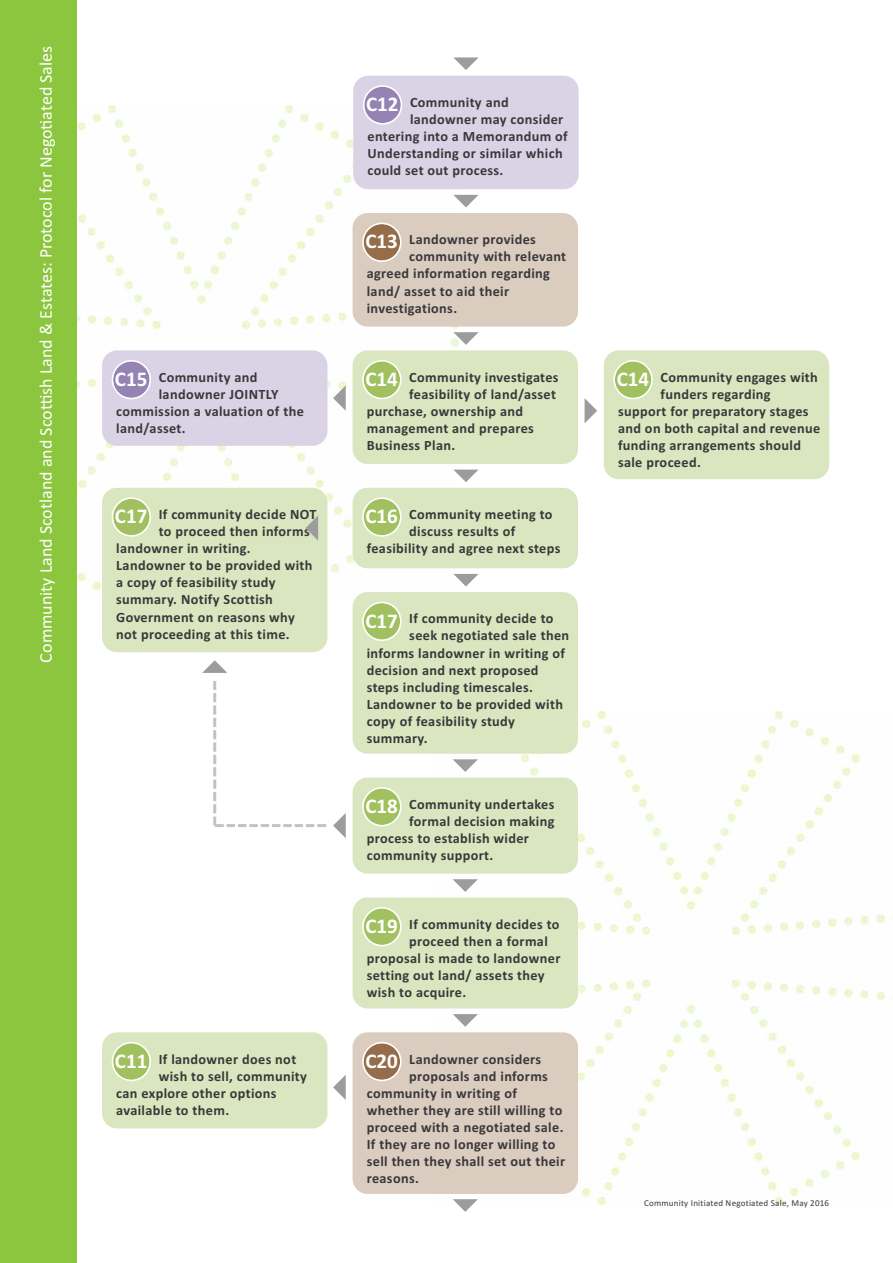
<style>
.page{position:relative;width:893px;height:1263px;background:#fff}
.page>*{position:absolute;margin:0;border:0;box-sizing:border-box;transform-origin:0 0}
.t1{font:700 21px "Calibri";color:#fff}
.t2{font:18px "Calibri";color:#fff}
.t3{font:700 14.25px/17.1px "Calibri";letter-spacing:.025em;color:#39383a}
.t4{font:9px "Calibri";letter-spacing:.025em;color:#39383a}
</style>
<div class="page">
<img style="left:77px;top:106px;width:382px;height:492px">
<img style="left:432px;top:711px;width:461px;height:493px">
<div style="left:353px;top:76px;width:226px;height:113px;background:#dad3e5;border-radius:15px"></div>
<svg style="left:363px;top:85px;width:39px;height:40px"></svg>
<svg style="left:453px;top:57px;width:26px;height:13px"></svg>
<div style="left:353px;top:213px;width:225px;height:114px;background:#dbccc0;border-radius:15px"></div>
<svg style="left:362px;top:223px;width:40px;height:39px"></svg>
<svg style="left:453px;top:195px;width:26px;height:12px"></svg>
<svg style="left:453px;top:332px;width:26px;height:13px"></svg>
<div style="left:353px;top:350px;width:225px;height:114px;background:#dae6bf;border-radius:15px"></div>
<svg style="left:362px;top:360px;width:40px;height:39px"></svg>
<div style="left:604px;top:350px;width:225px;height:129px;background:#dae6bf;border-radius:15px"></div>
<svg style="left:613px;top:360px;width:40px;height:39px"></svg>
<div style="left:102px;top:350px;width:225px;height:96px;background:#dad3e5;border-radius:15px"></div>
<svg style="left:112px;top:360px;width:39px;height:39px"></svg>
<svg style="left:453px;top:470px;width:25px;height:12px"></svg>
<div style="left:353px;top:488px;width:225px;height:80px;background:#dae6bf;border-radius:15px"></div>
<svg style="left:362px;top:497px;width:40px;height:40px"></svg>
<div style="left:102px;top:488px;width:225px;height:164px;background:#dae6bf;border-radius:15px"></div>
<svg style="left:112px;top:497px;width:39px;height:40px"></svg>
<div style="left:353px;top:592px;width:225px;height:162px;background:#dae6bf;border-radius:15px"></div>
<svg style="left:362px;top:602px;width:40px;height:39px"></svg>
<svg style="left:453px;top:574px;width:26px;height:12px"></svg>
<svg style="left:453px;top:759px;width:25px;height:13px"></svg>
<div style="left:353px;top:777px;width:225px;height:97px;background:#dae6bf;border-radius:15px"></div>
<svg style="left:362px;top:787px;width:40px;height:39px"></svg>
<svg style="left:453px;top:879px;width:25px;height:13px"></svg>
<div style="left:353px;top:897px;width:225px;height:111px;background:#dae6bf;border-radius:15px"></div>
<svg style="left:362px;top:907px;width:40px;height:39px"></svg>
<div style="left:353px;top:1032px;width:225px;height:162px;background:#dbccc0;border-radius:15px"></div>
<svg style="left:362px;top:1042px;width:40px;height:39px"></svg>
<svg style="left:453px;top:1014px;width:25px;height:13px"></svg>
<svg style="left:453px;top:1199px;width:25px;height:13px"></svg>
<svg style="left:333px;top:385px;width:13px;height:26px"></svg>
<svg style="left:305px;top:516px;width:13px;height:25px"></svg>
<svg style="left:585px;top:398px;width:12px;height:25px"></svg>
<svg style="left:333px;top:813px;width:13px;height:25px"></svg>
<svg style="left:213px;top:681px;width:113px;height:146px"></svg>
<svg style="left:202px;top:660px;width:25px;height:13px"></svg>
<div style="left:102px;top:1032px;width:225px;height:96px;background:#dae6bf;border-radius:15px"></div>
<svg style="left:112px;top:1042px;width:39px;height:39px"></svg>
<svg style="left:333px;top:1075px;width:13px;height:25px"></svg>
<div style="left:0;top:0;width:77px;height:1263px;background:#8cc63e"></div>
<p class="t2" style="left:35px;top:662px;width:618px;rotate:-90deg">Community Land Scotland and Scottish Land &amp; Estates: Protocol for Negotiated Sales</p>
<p class="t3" style="left:410px;top:93px;width:100px">Community and</p>
<p class="t3" style="left:410px;top:110px;width:155px">landowner may consider</p>
<p class="t3" style="left:367px;top:128px;width:202px">entering into a Memorandum of</p>
<p class="t3" style="left:367px;top:145px;width:197px">Understanding or similar which</p>
<p class="t3" style="left:367px;top:162px;width:137px">could set out process.</p>
<h1 class="t1" style="left:366px;top:92px;width:34px">C12</h1>
<p class="t3" style="left:409px;top:231px;width:128px">Landowner provides</p>
<p class="t3" style="left:409px;top:248px;width:158px">community with relevant</p>
<p class="t3" style="left:367px;top:265px;width:185px">agreed information regarding</p>
<p class="t3" style="left:367px;top:282px;width:144px">land/ asset to aid their</p>
<p class="t3" style="left:367px;top:299px;width:92px">investigations.</p>
<h1 class="t1" style="left:365px;top:229px;width:34px">C13</h1>
<h1 class="t1" style="left:365px;top:366px;width:34px">C14</h1>
<p class="t3" style="left:660px;top:368px;width:159px">Community engages with</p>
<p class="t3" style="left:660px;top:385px;width:112px">funders regarding</p>
<p class="t3" style="left:618px;top:402px;width:192px">support for preparatory stages</p>
<p class="t3" style="left:618px;top:419px;width:204px">and on both capital and revenue</p>
<p class="t3" style="left:618px;top:436px;width:185px">funding arrangements should</p>
<p class="t3" style="left:618px;top:454px;width:84px">sale proceed.</p>
<p class="t3" style="left:159px;top:368px;width:100px">Community and</p>
<h1 class="t1" style="left:617px;top:366px;width:34px">C14</h1>
<p class="t3" style="left:116px;top:385px;width:189px;text-indent:43px">landowner JOINTLY commission a valuation of the land/asset.</p>
<p class="t3" style="left:409px;top:368px;width:151px">Community investigates</p>
<p class="t3" style="left:409px;top:385px;width:148px">feasibility of land/asset</p>
<p class="t3" style="left:367px;top:402px;width:158px">purchase, ownership and</p>
<p class="t3" style="left:367px;top:419px;width:169px">management and prepares</p>
<p class="t3" style="left:367px;top:436px;width:90px">Business Plan.</p>
<h1 class="t1" style="left:115px;top:366px;width:34px">C15</h1>
<p class="t3" style="left:159px;top:505px;width:159px">If community decide NOT</p>
<h1 class="t1" style="left:365px;top:504px;width:34px">C16</h1>
<p class="t3" style="left:116px;top:523px;width:198px;text-indent:43px">to proceed then informs landowner in writing.<br>Landowner to be provided with a copy of feasibility study summary. Notify Scottish<br>Government on reasons why not proceeding at this time.</p>
<p class="t3" style="left:409px;top:505px;width:145px">Community meeting to</p>
<p class="t3" style="left:409px;top:523px;width:108px">discuss results of</p>
<p class="t3" style="left:367px;top:540px;width:195px">feasibility and agree next steps</p>
<h1 class="t1" style="left:115px;top:504px;width:34px">C17</h1>
<p class="t3" style="left:409px;top:610px;width:146px">If community decide to</p>
<p class="t3" style="left:409px;top:627px;width:161px">seek negotiated sale then</p>
<p class="t3" style="left:367px;top:644px;width:200px">informs landowner in writing of</p>
<p class="t3" style="left:367px;top:661px;width:173px">decision and next proposed</p>
<p class="t3" style="left:367px;top:678px;width:168px">steps including timescales.</p>
<p class="t3" style="left:367px;top:695px;width:198px">Landowner to be provided with</p>
<p class="t3" style="left:367px;top:712px;width:150px">copy of feasibility study</p>
<p class="t3" style="left:367px;top:729px;width:62px">summary.</p>
<h1 class="t1" style="left:365px;top:608px;width:34px">C17</h1>
<p class="t3" style="left:409px;top:795px;width:147px">Community undertakes</p>
<p class="t3" style="left:409px;top:812px;width:147px">formal decision making</p>
<p class="t3" style="left:367px;top:829px;width:164px">process to establish wider</p>
<p class="t3" style="left:367px;top:846px;width:128px">community support.</p>
<h1 class="t1" style="left:365px;top:793px;width:34px">C18</h1>
<p class="t3" style="left:409px;top:915px;width:152px">If community decides to</p>
<p class="t3" style="left:409px;top:932px;width:140px">proceed then a formal</p>
<p class="t3" style="left:367px;top:949px;width:195px">proposal is made to landowner</p>
<p class="t3" style="left:367px;top:966px;width:179px">setting out land/ assets they</p>
<p class="t3" style="left:367px;top:983px;width:101px">wish to acquire.</p>
<h1 class="t1" style="left:365px;top:913px;width:34px">C19</h1>
<p class="t3" style="left:159px;top:1050px;width:139px">If landowner does not</p>
<h1 class="t1" style="left:365px;top:1048px;width:34px">C20</h1>
<p class="t3" style="left:116px;top:1067px;width:192px;text-indent:43px">wish to sell, community can explore other options available to them.</p>
<p class="t3" style="left:409px;top:1050px;width:133px">Landowner considers</p>
<p class="t3" style="left:409px;top:1067px;width:140px">proposals and informs</p>
<p class="t3" style="left:367px;top:1084px;width:152px">community in writing of</p>
<p class="t3" style="left:367px;top:1101px;width:197px">whether they are still willing to</p>
<p class="t3" style="left:367px;top:1118px;width:198px">proceed with a negotiated sale.</p>
<p class="t3" style="left:367px;top:1135px;width:190px">If they are no longer willing to</p>
<p class="t3" style="left:367px;top:1153px;width:200px">sell then they shall set out their</p>
<p class="t3" style="left:367px;top:1170px;width:54px">reasons.</p>
<h1 class="t1" style="left:115px;top:1048px;width:34px">C11</h1>
<p class="t4" style="left:644px;top:1197px;width:187px">Community Initiated Negotiated Sale, May 2016</p>
</div>
